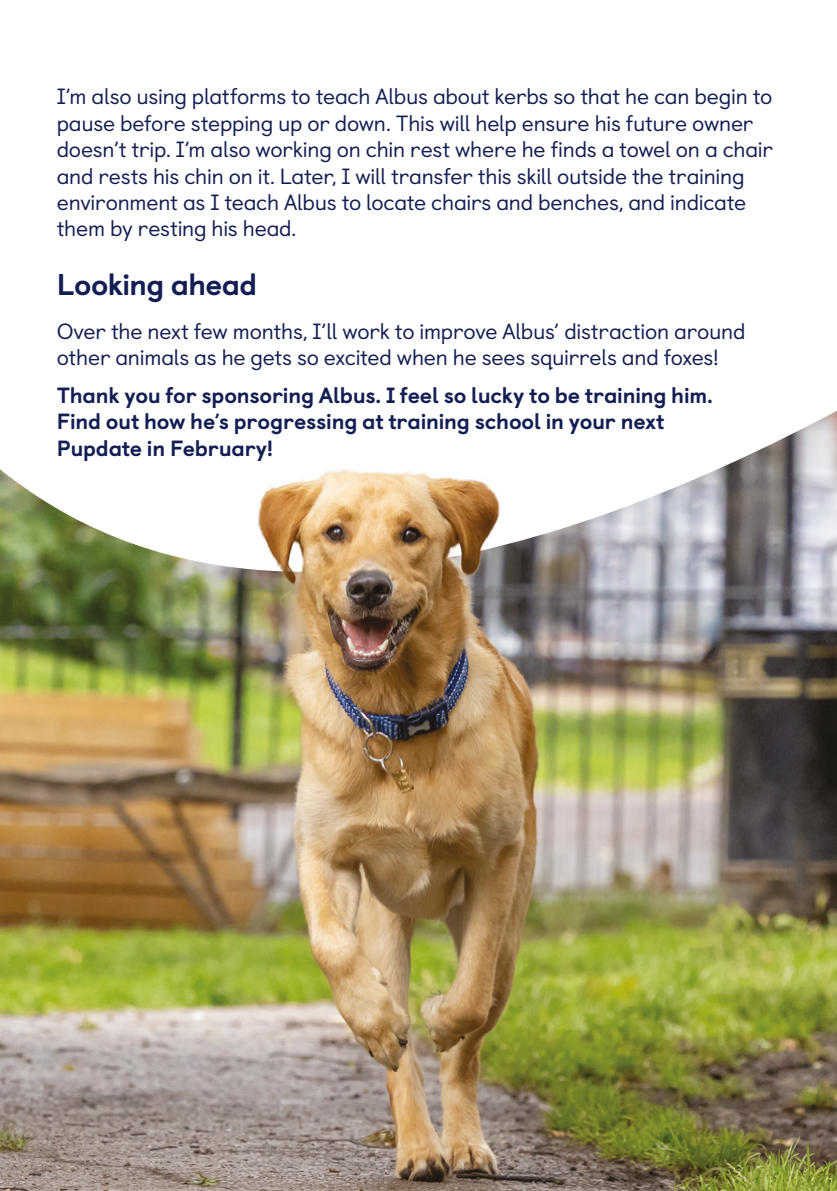
<style>
.page{position:relative;width:837px;height:1191px;background:#fff}
.page>*{position:absolute;margin:0;border:0;box-sizing:border-box;transform-origin:0 0}
.t1{font:800 30px "Castledown";letter-spacing:-.02em;color:#151e53}
.p_main{font:22px/26.4px "Castledown";letter-spacing:-.01em;color:#151e53}
.p_main-2{font:800 22px/26.4px "Castledown";letter-spacing:-.01em;color:#151e53}
</style>
<div class="page">
<img style="left:0;top:645px;width:836px;height:546px">
<img style="left:0;top:411px;width:836px;height:234px">
<img style="left:256px;top:425px;width:284px;height:292px">
<p class="p_main" style="left:57px;top:82px;width:717px">I’m also using platforms to teach Albus about kerbs so that he can begin to pause before stepping up or down. This will help ensure his future owner doesn’t trip. I’m also working on chin rest where he finds a towel on a chair and rests his chin on it. Later, I will transfer this skill outside the training environment as I teach Albus to locate chairs and benches, and indicate them by resting his head.</p>
<h3 class="t1" style="left:57px;top:260px;width:202px">Looking ahead</h3>
<p class="p_main" style="left:57px;top:316px;width:690px">Over the next few months, I’ll work to improve Albus’ distraction around other animals as he gets so excited when he sees squirrels and foxes!</p>
<p class="p_main-2" style="left:57px;top:380px;width:657px">Thank you for sponsoring Albus. I feel so lucky to be training him.<br>Find out how he’s progressing at training school in your next<br>Pupdate in February!</p>
</div>
